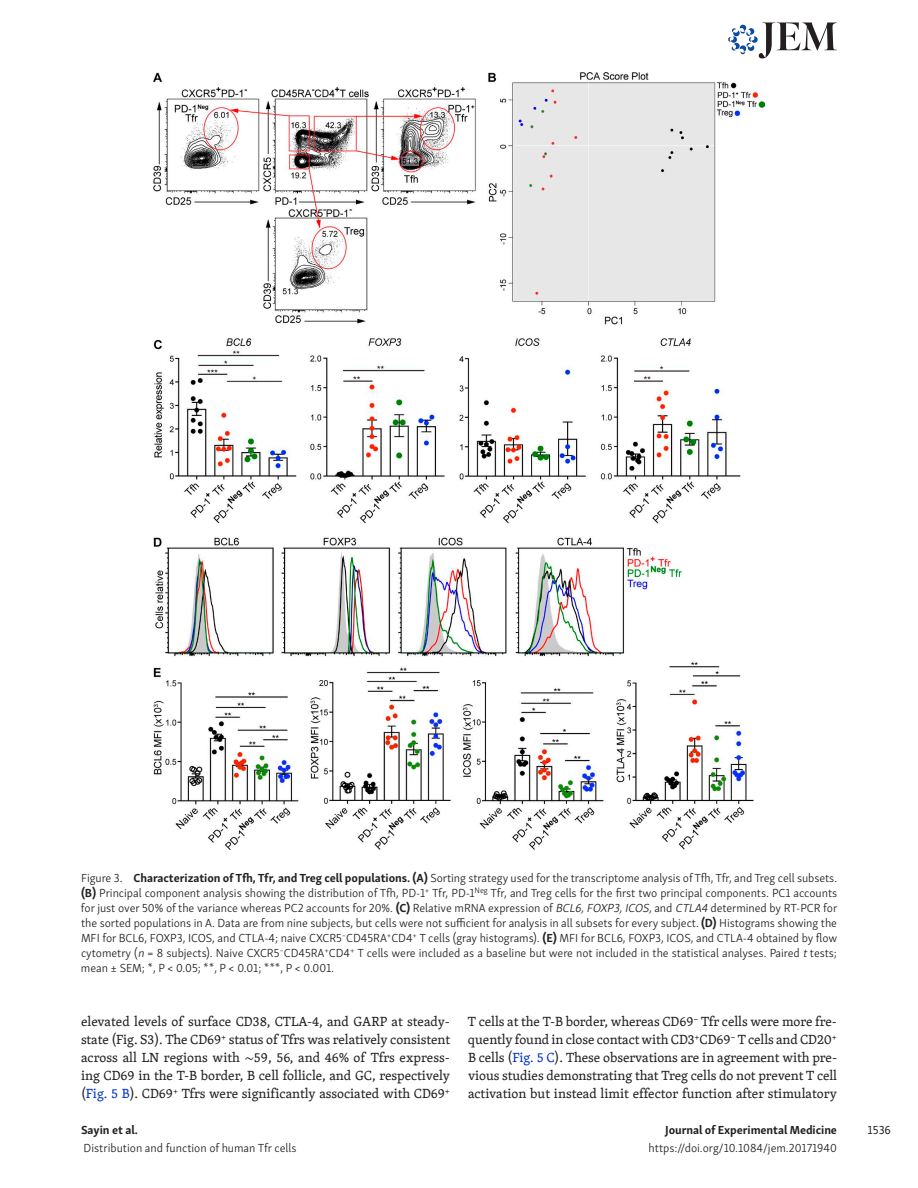
<style>
.page{position:relative;width:918px;height:1188px;background:#fff}
.page>*{position:absolute;margin:0;border:0;box-sizing:border-box;transform-origin:0 0}
.t1{font:13.5px/18px "Skolar PE";color:#231f20;text-align:justify}
.t2{font:300 12px/15px "Skolar Sans PE";color:#231f20;text-align:justify}
.t3{font:700 12px "Skolar Sans PE";letter-spacing:-.005em;color:#231f20}
.t4{font:12px "Skolar Sans PE";color:#231f20}
.s1{font-weight:700}
.s2{font-style:italic}
.s3{font-family:"STIX"}
.s4{color:#0034c9}
</style>
<div class="page">
<svg style="left:728px;top:23px;width:109px;height:35px"></svg>
<img style="left:153px;top:72px;width:612px;height:777px">
<p class="t2" style="left:81px;top:870px;width:758px">Figure 3. <span class="s1">Characterization of Tfh, Tfr, and Treg cell populations. (A)</span> Sorting strategy used for the transcriptome analysis of Tfh, Tfr, and Treg cell subsets. <span class="s1">(B)</span> Principal component analysis showing the distribution of Tfh, PD-1<sup>+</sup> Tfr, PD-1<sup>Neg</sup> Tfr, and Treg cells for the first two principal components. PC1 accounts for just over 50% of the variance whereas PC2 accounts for 20%. <span class="s1">(C)</span> Relative mRNA expression of <span class="s2">BCL6,FOXP3,ICOS,</span>and <span class="s2">CTLA4</span> determined by RT-PCR for the sorted populations in A. Data are from nine subjects, but cells were not sufficient for analysis in all subsets for every subject. <span class="s1">(D)</span> Histograms showing the MFI for BCL6, FOXP3, ICOS, and CTLA-4; naive CXCR5<sup>−</sup>CD45RA<sup>+</sup>CD4<sup>+</sup> T cells (gray histograms). <span class="s1">(E)</span> MFI for BCL6, FOXP3, ICOS, and CTLA-4 obtained by flow cytometry (<span class="s2">n</span> = 8 subjects). Naive CXCR5<sup>−</sup>CD45RA<sup>+</sup>CD4<sup>+</sup> T cells were included as a baseline but were not included in the statistical analyses. Paired <span class="s2">t</span>tests; mean ± SEM; *, P &lt; 0.05; **, P &lt; 0.01; ***, P &lt; 0.001.</p>
<p class="t1" style="left:81px;top:1012px;width:371px">elevated levels of surface CD38, CTLA-4, and GARP at steady&shy;state (Fig. S3). The CD69<sup>+</sup> status of Tfrs was relatively consistent across all LN regions with <span class="s3">∼</span>59, 56, and 46% of Tfrs express&shy;ing CD69 in the T-B border, B cell follicle, and GC, respectively (<span class="s4">Fig. 5 B</span>). CD69<sup>+</sup> Tfrs were significantly associated with CD69<sup>+</sup></p>
<p class="t1" style="left:468px;top:1012px;width:371px">T cells at the T-B border, whereas CD69<sup>−</sup> Tfr cells were more fre&shy;quently found in close contact with CD3<sup>+</sup>CD69<sup>−</sup> T cells and CD20<sup>+ </sup>B cells (<span class="s4">Fig. 5 C</span>). These observations are in agreement with pre&shy;vious studies demonstrating that Treg cells do not prevent T cell activation but instead limit effector function after stimulatory</p>
<p class="t3" style="left:81px;top:1120px;width:59px">Sayin et al.</p>
<p class="t2" style="left:84px;top:1140px;width:214px">Distribution and function of human Tfr cells</p>
<p class="t3" style="left:665px;top:1120px;width:173px">Journal of Experimental Medicine</p>
<p class="t2" style="left:649px;top:1140px;width:190px">https://doi.org/10.1084/jem.20171940</p>
<p class="t4" style="left:868px;top:1121px;width:25px">1536</p>
</div>
